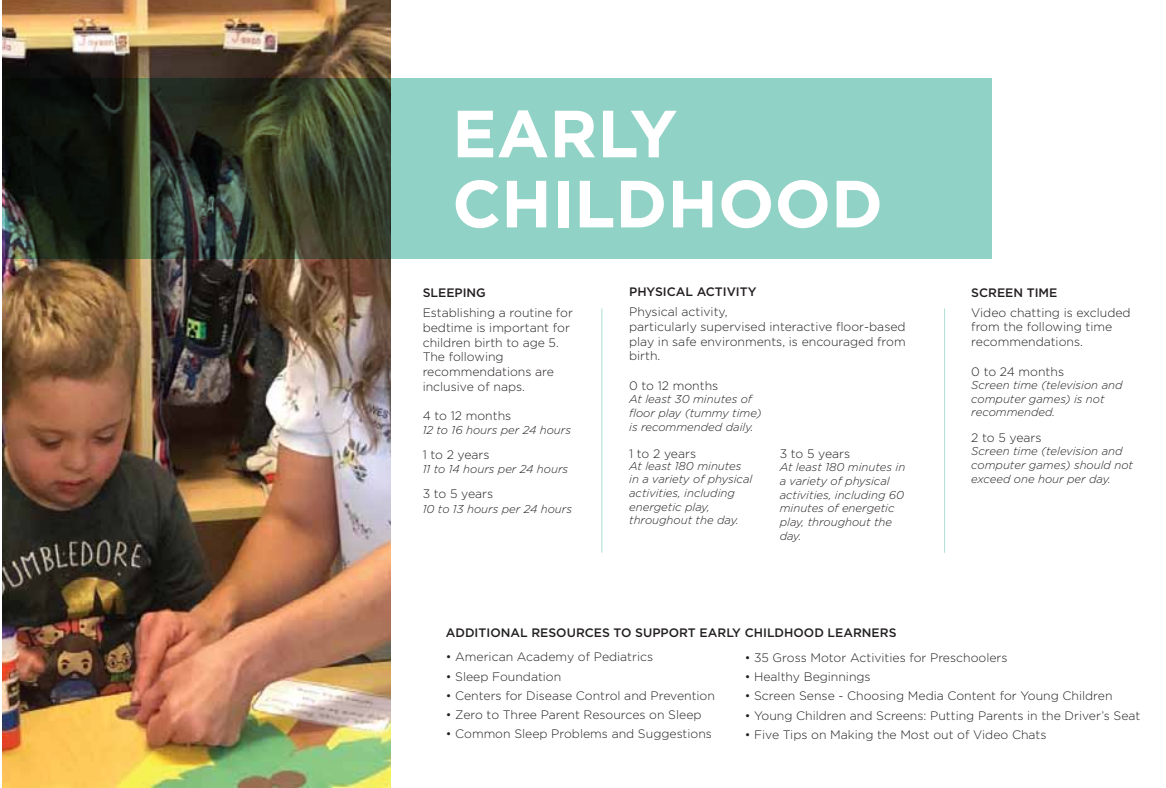
<style>
.page{position:relative;width:1166px;height:788px;background:#fff}
.page>*{position:absolute;margin:0;border:0;box-sizing:border-box;transform-origin:0 0}
.t1{font:700 66.5px/70px "Gotham";color:#fff}
.t2{font:300 12.25px/14.7px "Gotham";color:#231f20}
.t3{font:500 12.25px "Gotham";color:#231f20}
.t4{font:italic 300 11.38px/13.7px "Gotham";color:#231f20}
</style>
<div class="page">
<img style="left:2px;top:0;width:388px;height:787px">
<svg style="left:5px;top:78px;width:986px;height:181px;background:#699486"></svg>
<hr style="left:601px;top:308px;width:1px;height:244px;background:#90d2c5">
<hr style="left:944px;top:308px;width:1px;height:244px;background:#90d2c5">
<h1 class="t1" style="left:452px;top:98px;width:432px">EARLY<br>CHILDHOOD</h1>
<p class="t3" style="left:423px;top:285px;width:65px">SLEEPING</p>
<p class="t2" style="left:423px;top:305px;width:152px">Establishing a routine for bedtime is important for children birth to age 5.<br>The following recommendations are inclusive of naps.</p>
<p class="t2" style="left:423px;top:408px;width:90px">4 to 12 months</p>
<p class="t4" style="left:423px;top:422px;width:150px">12 to 16 hours per 24 hours</p>
<p class="t2" style="left:423px;top:447px;width:68px">1 to 2 years</p>
<p class="t4" style="left:423px;top:461px;width:147px">11 to 14 hours per 24 hours</p>
<p class="t2" style="left:423px;top:486px;width:72px">3 to 5 years</p>
<p class="t4" style="left:423px;top:501px;width:151px">10 to 13 hours per 24 hours</p>
<p class="t3" style="left:629px;top:284px;width:129px">PHYSICAL ACTIVITY</p>
<p class="t2" style="left:629px;top:304px;width:278px">Physical activity,<br>particularly supervised interactive floor-based play in safe environments, is encouraged from birth.</p>
<p class="t2" style="left:629px;top:377px;width:91px">0 to 12 months</p>
<p class="t4" style="left:629px;top:392px;width:134px">At least 30 minutes of floor play (tummy time) is recommended daily.</p>
<p class="t2" style="left:629px;top:445px;width:68px">1 to 2 years</p>
<p class="t4" style="left:629px;top:458px;width:125px">At least 180 minutes in a variety of physical activities, including energetic play, throughout the day.</p>
<p class="t2" style="left:779px;top:446px;width:72px">3 to 5 years</p>
<p class="t4" style="left:779px;top:460px;width:127px">At least 180 minutes in a variety of physical activities, including 60 minutes of energetic play, throughout the day.</p>
<p class="t3" style="left:971px;top:284px;width:88px">SCREEN TIME</p>
<p class="t2" style="left:971px;top:304px;width:161px">Video chatting is excluded from the following time recommendations.</p>
<p class="t2" style="left:971px;top:363px;width:94px">0 to 24 months</p>
<p class="t4" style="left:971px;top:378px;width:153px">Screen time (television and computer games) is not recommended.</p>
<p class="t2" style="left:971px;top:429px;width:72px">2 to 5 years</p>
<p class="t4" style="left:971px;top:444px;width:163px">Screen time (television and computer games) should not exceed one hour per day.</p>
<p class="t3" style="left:446px;top:624px;width:452px">ADDITIONAL RESOURCES TO SUPPORT EARLY CHILDHOOD LEARNERS</p>
<p class="t2" style="left:446px;top:649px;width:209px">• American Academy of Pediatrics</p>
<p class="t2" style="left:446px;top:668px;width:117px">• Sleep Foundation</p>
<p class="t2" style="left:446px;top:687px;width:271px">• Centers for Disease Control and Prevention</p>
<p class="t2" style="left:446px;top:707px;width:257px">• Zero to Three Parent Resources on Sleep</p>
<p class="t2" style="left:446px;top:726px;width:268px">• Common Sleep Problems and Suggestions</p>
<p class="t2" style="left:744px;top:649px;width:264px">• 35 Gross Motor Activities for Preschoolers</p>
<p class="t2" style="left:744px;top:669px;width:127px">• Healthy Beginnings</p>
<p class="t2" style="left:744px;top:688px;width:369px">• Screen Sense - Choosing Media Content for Young Children</p>
<p class="t2" style="left:744px;top:707px;width:397px">• Young Children and Screens: Putting Parents in the Driver’s Seat</p>
<p class="t2" style="left:744px;top:726px;width:303px">• Five Tips on Making the Most out of Video Chats</p>
</div>
